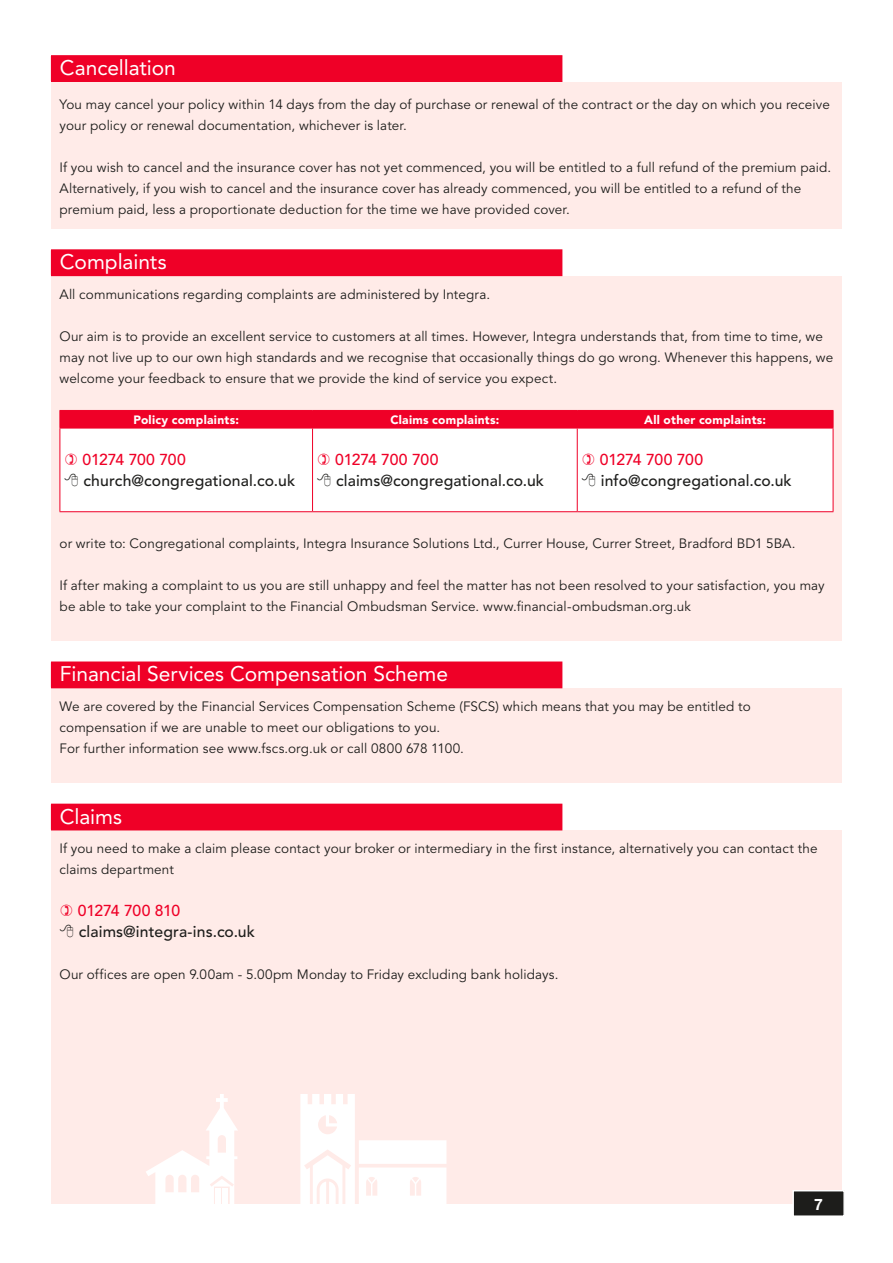
<style>
.page{position:relative;width:893px;height:1263px;background:#fff}
.page>*{position:absolute;margin:0;border:0;box-sizing:border-box;transform-origin:0 0}
.t1{font:21px "Avenir";color:#fff}
.t2{font:500 15.75px "Avenir";letter-spacing:.01em;color:#1d1d1b}
.t3{font:500 15.75px "Avenir";letter-spacing:-.025em;color:#ef0027}
.t4{font:700 15.75px "Helvetica Neue Welsh";color:#fff}
.t5{font:13.5px/21px "Avenir";letter-spacing:.01em;color:#1d1d1b}
.t6{font:900 12px "Avenir";letter-spacing:.02em;color:#fff}
</style>
<div class="page">
<div style="left:51px;top:82px;width:791px;height:146px;background:#ffebe8"></div>
<div style="left:51px;top:56px;width:511px;height:25px;background:#ef0027"></div>
<hr style="left:51px;top:55px;width:511px;height:1px;background:#ef0027">
<hr style="left:51px;top:81px;width:511px;height:1px;background:#ef0027">
<div style="left:51px;top:276px;width:791px;height:365px;background:#ffebe8"></div>
<div style="left:51px;top:250px;width:511px;height:26px;background:#ef0027"></div>
<hr style="left:51px;top:249px;width:511px;height:1px;background:#ef0027">
<div style="left:61px;top:429px;width:772px;height:82px;background:#fff"></div>
<div style="left:60px;top:410px;width:774px;height:18px;background:#ef0027"></div>
<hr style="left:60px;top:428px;width:253px;height:1px;background:#ef0027">
<hr style="left:60px;top:428px;width:1px;height:83px;background:#ef0027">
<hr style="left:313px;top:428px;width:264px;height:1px;background:#ef0027">
<hr style="left:312px;top:428px;width:1px;height:83px;background:#ef0027">
<hr style="left:577px;top:428px;width:256px;height:1px;background:#ef0027">
<hr style="left:577px;top:428px;width:1px;height:83px;background:#ef0027">
<hr style="left:833px;top:428px;width:1px;height:83px;background:#ef0027">
<hr style="left:60px;top:511px;width:253px;height:1px;background:#ef0027">
<hr style="left:313px;top:511px;width:264px;height:1px;background:#ef0027">
<hr style="left:577px;top:511px;width:256px;height:1px;background:#ef0027">
<div style="left:51px;top:688px;width:791px;height:95px;background:#ffebe8"></div>
<div style="left:51px;top:662px;width:511px;height:26px;background:#ef0027"></div>
<div style="left:51px;top:830px;width:791px;height:373px;background:#ffebe8"></div>
<div style="left:51px;top:804px;width:511px;height:26px;background:#ef0027"></div>
<svg style="left:146px;top:1094px;width:92px;height:110px"></svg>
<div style="left:216px;top:1188px;width:5px;height:16px;background:#fff"></div>
<svg style="left:300px;top:1094px;width:146px;height:110px"></svg>
<div style="left:793px;top:1191px;width:51px;height:25px;background:#1d1d1b"></div>
<div style="left:792px;top:1190px;width:53px;height:27px;border:2px solid #fff"></div>
<svg style="left:65px;top:454px;width:12px;height:11px"></svg>
<svg style="left:65px;top:474px;width:13px;height:13px"></svg>
<svg style="left:318px;top:454px;width:11px;height:11px"></svg>
<svg style="left:317px;top:474px;width:13px;height:13px"></svg>
<svg style="left:583px;top:454px;width:11px;height:11px"></svg>
<svg style="left:582px;top:474px;width:13px;height:13px"></svg>
<h1 class="t1" style="left:60px;top:56px;width:117px">Cancellation</h1>
<p class="t5" style="left:60px;top:94px;width:772px">You may cancel your policy within 14 days from the day of purchase or renewal of the contract or the day on which you receive your policy or renewal documentation, whichever is later.</p>
<p class="t5" style="left:60px;top:157px;width:773px">If you wish to cancel and the insurance cover has not yet commenced, you will be entitled to a full refund of the premium paid.<br>Alternatively, if you wish to cancel and the insurance cover has already commenced, you will be entitled to a refund of the premium paid, less a proportionate deduction for the time we have provided cover.</p>
<h1 class="t1" style="left:60px;top:250px;width:108px">Complaints</h1>
<p class="t5" style="left:60px;top:284px;width:432px">All communications regarding complaints are administered by Integra.</p>
<p class="t5" style="left:60px;top:326px;width:775px">Our aim is to provide an excellent service to customers at all times. However, Integra understands that, from time to time, we may not live up to our own high standards and we recognise that occasionally things do go wrong. Whenever this happens, we welcome your feedback to ensure that we provide the kind of service you expect.</p>
<p class="t6" style="left:134px;top:412px;width:107px">Policy complaints:</p>
<p class="t6" style="left:390px;top:412px;width:110px">Claims complaints:</p>
<p class="t6" style="left:644px;top:412px;width:123px">All other complaints:</p>
<p class="t3" style="left:83px;top:451px;width:105px">01274 700 700</p>
<p class="t2" style="left:83px;top:472px;width:213px">church@congregational.co.uk</p>
<p class="t3" style="left:335px;top:451px;width:105px">01274 700 700</p>
<p class="t2" style="left:336px;top:472px;width:210px">claims@congregational.co.uk</p>
<p class="t3" style="left:600px;top:451px;width:105px">01274 700 700</p>
<p class="t2" style="left:601px;top:472px;width:192px">info@congregational.co.uk</p>
<p class="t5" style="left:60px;top:533px;width:738px">or write to: Congregational complaints, Integra Insurance Solutions Ltd., Currer House, Currer Street, Bradford BD1 5BA.</p>
<p class="t5" style="left:60px;top:575px;width:767px">If after making a complaint to us you are still unhappy and feel the matter has not been resolved to your satisfaction, you may be able to take your complaint to the Financial Ombudsman Service. www.financial-ombudsman.org.uk</p>
<h1 class="t1" style="left:60px;top:662px;width:390px">Financial Services Compensation Scheme</h1>
<p class="t5" style="left:60px;top:696px;width:693px">We are covered by the Financial Services Compensation Scheme (FSCS) which means that you may be entitled to compensation if we are unable to meet our obligations to you.<br>For further information see www.fscs.org.uk or call 0800 678 1100.</p>
<h1 class="t1" style="left:60px;top:804px;width:64px">Claims</h1>
<p class="t5" style="left:60px;top:839px;width:760px">If you need to make a claim please contact your broker or intermediary in the first instance, alternatively you can contact the claims department</p>
<p class="t3" style="left:78px;top:902px;width:104px">01274 700 810</p>
<p class="t2" style="left:79px;top:923px;width:178px">claims@integra-ins.co.uk</p>
<p class="t5" style="left:60px;top:965px;width:500px">Our offices are open 9.00am - 5.00pm Monday to Friday excluding bank holidays.</p>
<p class="t4" style="left:814px;top:1194px;width:10px">7</p>
</div>
